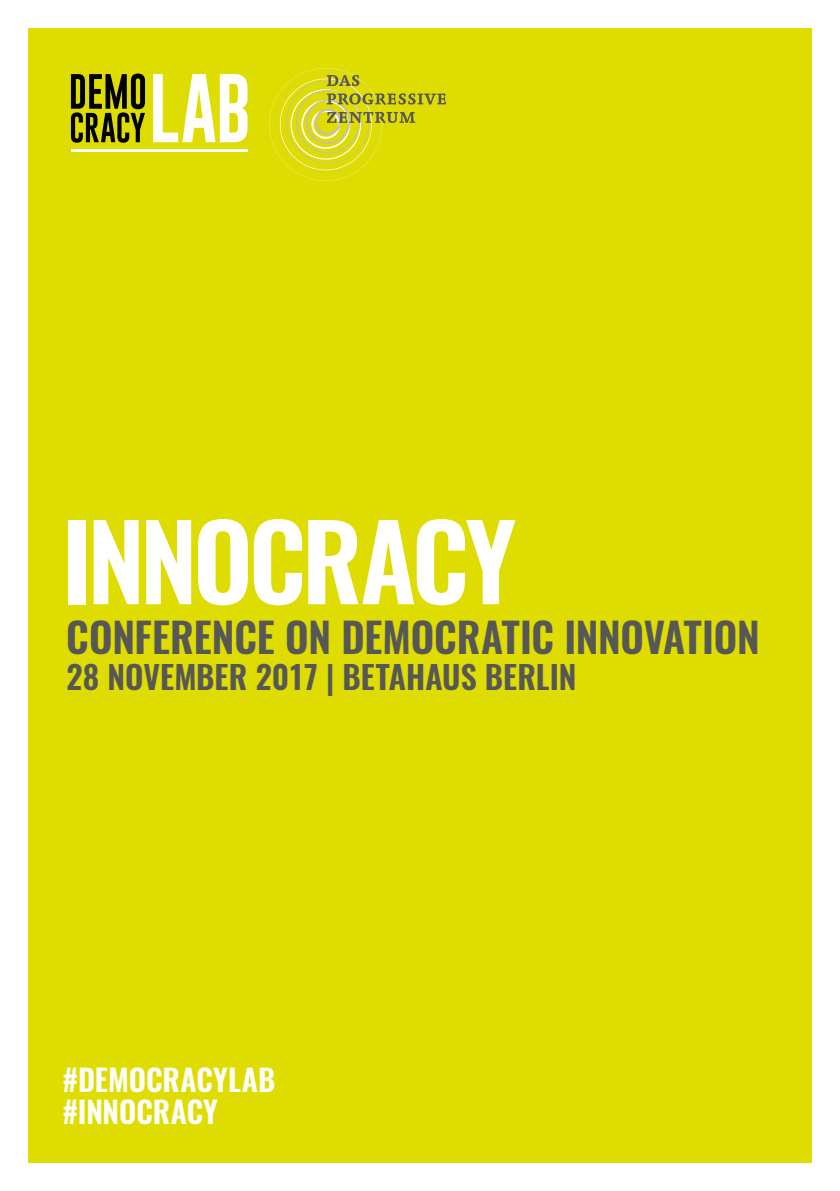
<style>
.page{position:relative;width:840px;height:1191px;background:#fff}
.page>*{position:absolute;margin:0;border:0;box-sizing:border-box;transform-origin:0 0}
.t1{font:600 104px "Oswald";letter-spacing:-.04em;color:#fff}
.t2{font:600 41px "Oswald";letter-spacing:-.005em;color:#575756}
.t3{font:600 32px "Oswald";color:#575756}
.t4{font:600 30px/32px "Oswald";color:#fff}
</style>
<div class="page">
<div style="left:28px;top:28px;width:783px;height:1134px;background:#dedc00"></div>
<svg style="left:71px;top:74px;width:74px;height:69px"></svg>
<svg style="left:153px;top:74px;width:94px;height:68px"></svg>
<hr style="left:71px;top:150px;width:176px;height:2px;background:#fff">
<svg style="left:269px;top:68px;width:176px;height:113px"></svg>
<h1 class="t1" style="left:62px;top:491px;width:455px">INNOCRACY</h1>
<p class="t2" style="left:66px;top:609px;width:694px">CONFERENCE ON DEMOCRATIC INNOVATION</p>
<p class="t3" style="left:66px;top:654px;width:511px">28 NOVEMBER 2017 | BETAHAUS BERLIN</p>
<p class="t4" style="left:62px;top:1064px;width:214px">#DEMOCRACYLAB #INNOCRACY</p>
</div>
